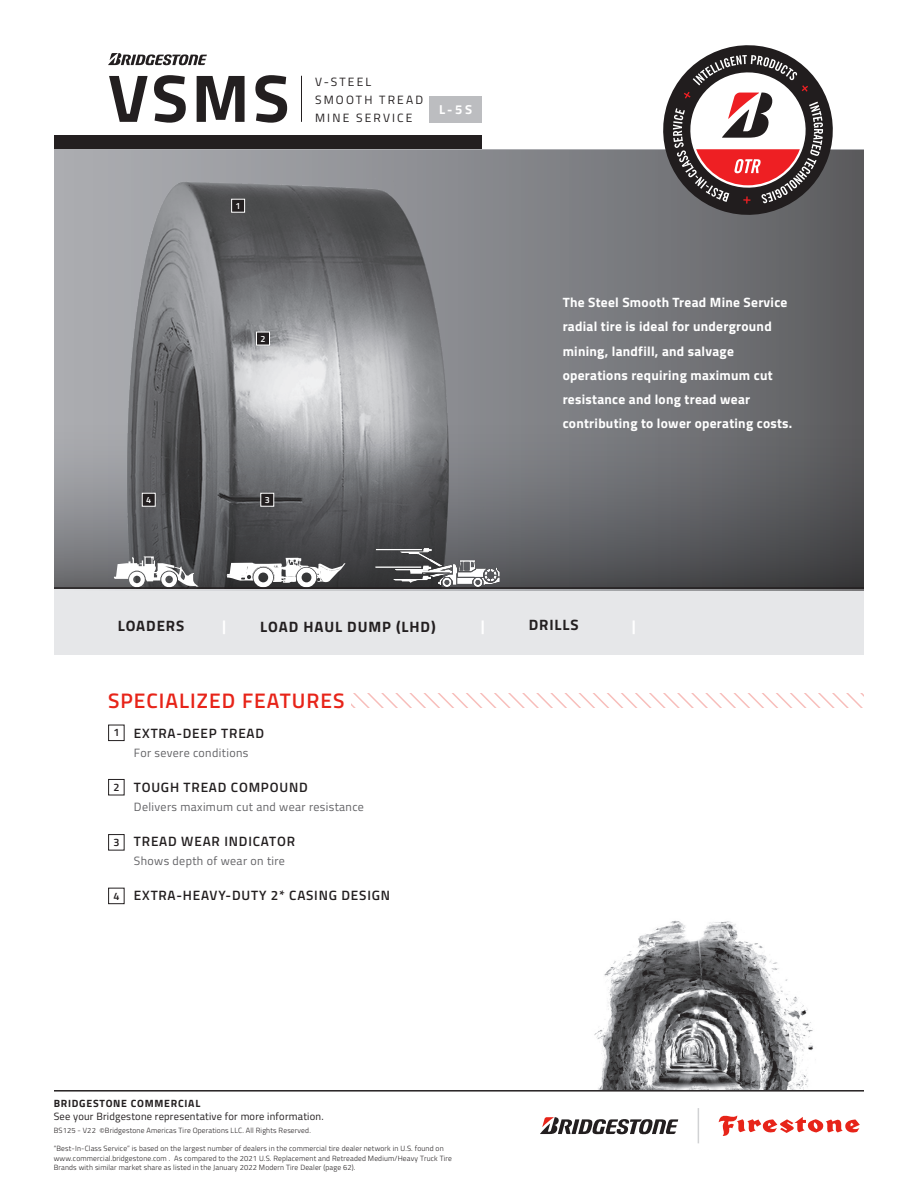
<style>
.page{position:relative;width:918px;height:1188px;background:#fff}
.page>*{position:absolute;margin:0;border:0;box-sizing:border-box;transform-origin:0 0}
.t1{font:700 67.5px "Titillium Web";color:#231f20}
.t2{font:600 21px "Titillium Web";letter-spacing:.05em;color:#e72419}
.t3{font:700 15px "Titillium Web";letter-spacing:.06em;color:#231f20}
.t4{font:700 15px "Titillium Web";color:#fff}
.Body_Copy{font:700 13.5px/24px "Titillium Web";letter-spacing:.02em;color:#fff}
.Body_Copy-2{font:600 13.5px "Titillium Web";letter-spacing:.06em;color:#231f20}
.t5{font:700 12.9px "Titillium Web";color:#fff}
.Body_Copy-3{font:12px "Titillium Web";letter-spacing:.03em;color:#636366}
.t6{font:12px/18px "Titillium Web";letter-spacing:.18em;color:#231f20}
.Body_Copy-4{font:600 10.8px "Titillium Web";color:#231f20}
.t7{font:10.5px/12.8px "Titillium Web";letter-spacing:.02em;color:#231f20}
.Body_Copy-5{font:600 9px "Titillium Web";color:#fff}
.t8{font:300 7.5px/9.1px "Titillium Web";letter-spacing:.02em;color:#231f20}
.s1{font-weight:700}
.s2{font-size:8.25px}
</style>
<div class="page">
<img style="left:594px;top:920px;width:219px;height:170px">
<div style="left:54px;top:149px;width:810px;height:505px;background:#e6e7e9"></div>
<div style="left:54px;top:151px;width:810px;height:439px;background:linear-gradient(to right,#b0b2b7,#606164)"></div>
<img style="left:74px;top:177px;width:423px;height:214px">
<svg style="left:54px;top:391px;width:810px;height:196px;background:#6d6e71"></svg>
<svg style="left:114px;top:556px;width:85px;height:31px;background:#9f9fa0"></svg>
<svg style="left:226px;top:558px;width:119px;height:29px;background:#989899"></svg>
<div style="left:429px;top:96px;width:53px;height:27px;background:#bcbdc0"></div>
<hr style="left:301px;top:76px;width:1px;height:46px;background:#231f20">
<div style="left:108px;top:725px;width:17px;height:16px;border:1px solid #231f20"></div>
<div style="left:232px;top:199px;width:13px;height:13px;background:#231f20"></div>
<div style="left:231px;top:199px;width:14px;height:14px;border:1px solid #fff"></div>
<div style="left:108px;top:779px;width:17px;height:16px;border:1px solid #231f20"></div>
<div style="left:257px;top:332px;width:12px;height:13px;background:#231f20"></div>
<div style="left:256px;top:332px;width:14px;height:14px;border:1px solid #fff"></div>
<div style="left:261px;top:493px;width:13px;height:13px;background:#231f20"></div>
<div style="left:260px;top:493px;width:14px;height:14px;border:1px solid #fff"></div>
<div style="left:142px;top:493px;width:13px;height:13px;background:#231f20"></div>
<div style="left:142px;top:493px;width:14px;height:14px;border:1px solid #fff"></div>
<svg style="left:108px;top:53px;width:99px;height:12px"></svg>
<div style="left:108px;top:834px;width:17px;height:16px;border:1px solid #231f20"></div>
<div style="left:108px;top:888px;width:17px;height:16px;border:1px solid #231f20"></div>
<svg style="left:351px;top:693px;width:513px;height:15px"></svg>
<div style="left:54px;top:136px;width:428px;height:13px;background:#231f20"></div>
<hr style="left:54px;top:587px;width:810px;height:2px;background:#231f20">
<svg style="left:540px;top:1117px;width:138px;height:17px"></svg>
<svg style="left:719px;top:1115px;width:141px;height:21px"></svg>
<hr style="left:698px;top:1108px;width:1px;height:35px;background:#d1d2d4">
<hr style="left:54px;top:1090px;width:810px;height:2px;background:#231f20">
<svg style="left:663px;top:45px;width:170px;height:170px"></svg>
<img style="left:369px;top:544px;width:137px;height:46px">
<p class="t1" style="left:108px;top:47px;width:183px">VSMS</p>
<p class="t6" style="left:315px;top:72px;width:110px">V-STEEL<br>SMOOTH TREAD<br>MINE SERVICE</p>
<p class="t5" style="left:439px;top:99px;width:34px">L-5S</p>
<p class="Body_Copy-5" style="left:236px;top:199px;width:7px">1</p>
<p class="Body_Copy-5" style="left:260px;top:332px;width:7px">2</p>
<p class="Body_Copy-5" style="left:146px;top:493px;width:7px">4</p>
<p class="Body_Copy-5" style="left:265px;top:493px;width:7px">3</p>
<p class="Body_Copy" style="left:563px;top:290px;width:231px">The Steel Smooth Tread Mine Service radial tire is ideal for underground mining, landfill, and salvage operations requiring maximum cut resistance and long tread wear contributing to lower operating costs.</p>
<p class="t3" style="left:118px;top:614px;width:68px">LOADERS</p>
<p class="t4" style="left:222px;top:614px;width:6px">|</p>
<p class="t3" style="left:260px;top:615px;width:177px">LOAD HAUL DUMP (LHD)</p>
<p class="t4" style="left:481px;top:614px;width:6px">|</p>
<p class="t3" style="left:529px;top:614px;width:51px">DRILLS</p>
<p class="t4" style="left:632px;top:614px;width:6px">|</p>
<p class="t2" style="left:108px;top:684px;width:238px">SPECIALIZED FEATURES</p>
<p class="Body_Copy-4" style="left:113px;top:725px;width:8px">1</p>
<p class="Body_Copy-4" style="left:113px;top:779px;width:8px">2</p>
<p class="Body_Copy-4" style="left:113px;top:834px;width:8px">3</p>
<p class="Body_Copy-4" style="left:113px;top:888px;width:8px">4</p>
<p class="Body_Copy-2" style="left:134px;top:723px;width:132px">EXTRA-DEEP TREAD</p>
<p class="Body_Copy-3" style="left:134px;top:745px;width:116px">For severe conditions</p>
<p class="Body_Copy-2" style="left:134px;top:777px;width:175px">TOUGH TREAD COMPOUND</p>
<p class="Body_Copy-3" style="left:134px;top:799px;width:232px">Delivers maximum cut and wear resistance</p>
<p class="Body_Copy-2" style="left:134px;top:831px;width:163px">TREAD WEAR INDICATOR</p>
<p class="Body_Copy-3" style="left:134px;top:853px;width:153px">Shows depth of wear on tire</p>
<p class="Body_Copy-2" style="left:134px;top:885px;width:258px">EXTRA-HEAVY-DUTY 2* CASING DESIGN</p>
<p class="t7" style="left:54px;top:1096px;width:271px"><span class="s1">BRIDGESTONE COMMERCIAL<br></span>See your Bridgestone representative for more information.</p>
<p class="t8" style="left:54px;top:1126px;width:259px">BS125 - V22 <span class="s2">©</span>Bridgestone Americas Tire Operations LLC. All Rights Reserved.</p>
<p class="t8" style="left:54px;top:1144px;width:400px">“Best-In-Class Service” is based on the largest number of dealers in the commercial tire dealer network in U.S. found on www.commercial.bridgestone.com . As compared to the 2021 U.S. Replacement and Retreaded Medium/Heavy Truck Tire<br>Brands with similar market share as listed in the January 2022 Modern Tire Dealer (page 62).</p>
</div>
